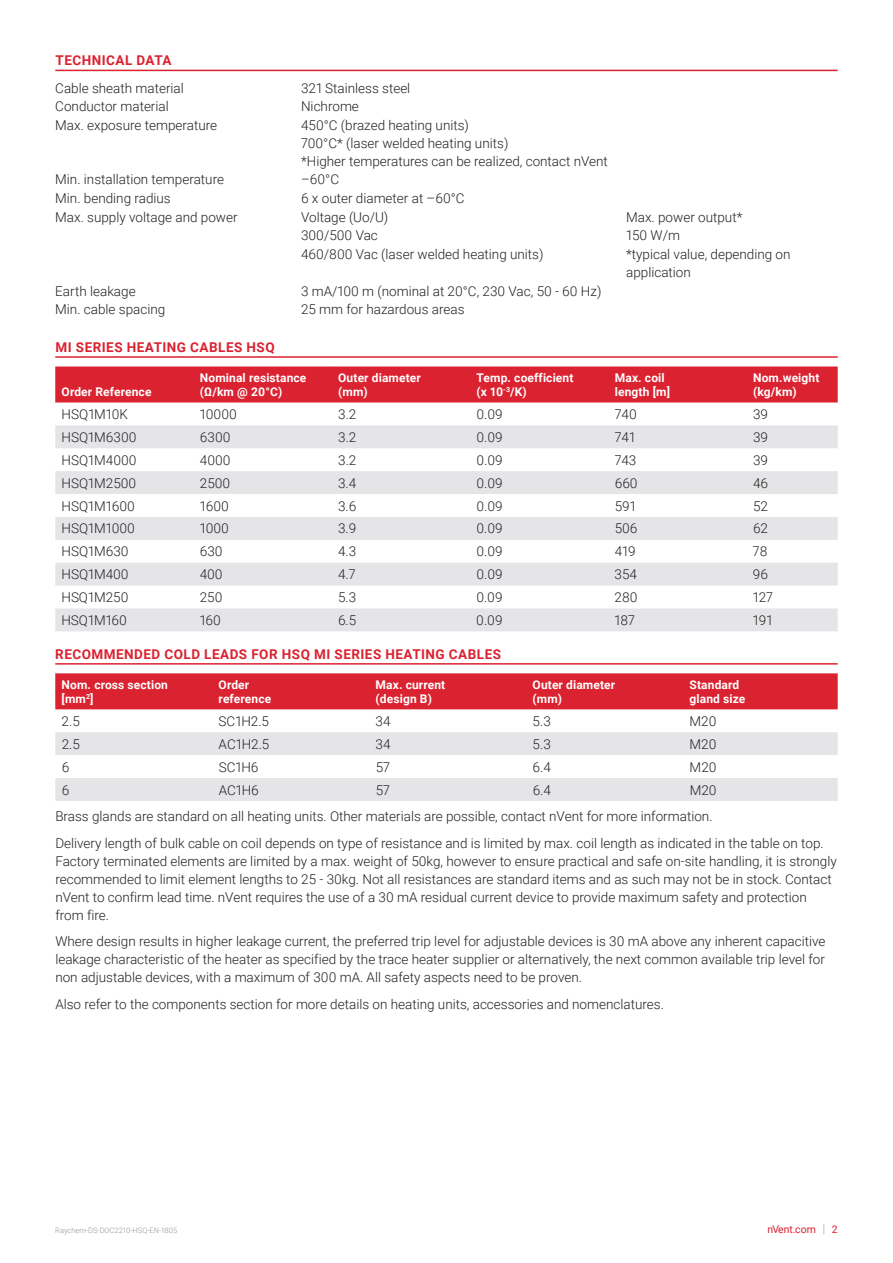
<style>
.page{position:relative;width:893px;height:1263px;background:#fff}
.page>*{position:absolute;margin:0;border:0;box-sizing:border-box;transform-origin:0 0}
.t1{font:300 13.5px/18px "Roboto";color:#231f20}
.t2{font:700 13.5px "Roboto";letter-spacing:.035em;color:#db2230}
.t3{font:700 12px/14.2px "Roboto";letter-spacing:.01em;color:#fff}
.t4{font:10.5px "Roboto";color:#db2230}
.t5{font:300 7.5px "Roboto";color:#8f959e}
.s1{font-weight:300;font-size:12.6px;color:#8f959e}
</style>
<div class="page">
<hr style="left:55px;top:70px;width:783px;height:1px;background:#db2230">
<hr style="left:55px;top:356px;width:783px;height:2px;background:#db2230">
<hr style="left:55px;top:663px;width:783px;height:2px;background:#db2230">
<div style="left:55px;top:366px;width:783px;height:36px;background:#db2230"></div>
<svg style="left:55px;top:425px;width:783px;height:206px;fill:#e5e5e8"></svg>
<div style="left:55px;top:673px;width:783px;height:36px;background:#db2230"></div>
<svg style="left:55px;top:732px;width:783px;height:69px;fill:#e5e5e8"></svg>
<p class="t2" style="left:56px;top:51px;width:117px">TECHNICAL DATA</p>
<p class="t1" style="left:55px;top:78px;width:130px">Cable sheath material</p>
<p class="t1" style="left:301px;top:78px;width:111px">321 Stainless steel</p>
<p class="t1" style="left:55px;top:97px;width:115px">Conductor material</p>
<p class="t1" style="left:301px;top:97px;width:59px">Nichrome</p>
<p class="t1" style="left:55px;top:115px;width:163px">Max. exposure temperature</p>
<p class="t1" style="left:301px;top:115px;width:308px">450°C (brazed heating units)<br>700°C* (laser welded heating units)<br>*Higher temperatures can be realized, contact nVent</p>
<p class="t1" style="left:55px;top:170px;width:170px">Min. installation temperature</p>
<p class="t1" style="left:301px;top:170px;width:40px">–60°C</p>
<p class="t1" style="left:55px;top:189px;width:117px">Min. bending radius</p>
<p class="t1" style="left:301px;top:189px;width:165px">6 x outer diameter at –60°C</p>
<p class="t1" style="left:55px;top:207px;width:184px">Max. supply voltage and power</p>
<p class="t1" style="left:301px;top:207px;width:89px">Voltage (Uo/U)</p>
<p class="t1" style="left:626px;top:207px;width:118px">Max. power output*</p>
<p class="t1" style="left:301px;top:226px;width:78px">300/500 Vac</p>
<p class="t1" style="left:626px;top:226px;width:55px">150 W/m</p>
<p class="t1" style="left:301px;top:245px;width:244px">460/800 Vac (laser welded heating units)</p>
<p class="t1" style="left:626px;top:245px;width:166px">*typical value, depending on application</p>
<p class="t1" style="left:55px;top:281px;width:82px">Earth leakage</p>
<p class="t1" style="left:301px;top:281px;width:302px">3 mA/100 m (nominal at 20°C, 230 Vac, 50 - 60 Hz)</p>
<p class="t1" style="left:55px;top:300px;width:111px">Min. cable spacing</p>
<p class="t1" style="left:301px;top:300px;width:165px">25 mm for hazardous areas</p>
<p class="t2" style="left:55px;top:338px;width:221px">MI SERIES HEATING CABLES HSQ</p>
<p class="t3" style="left:62px;top:384px;width:91px">Order Reference</p>
<p class="t3" style="left:200px;top:370px;width:108px">Nominal resistance (Ω/km @ 20°C)</p>
<p class="t3" style="left:338px;top:370px;width:84px">Outer diameter (mm)</p>
<p class="t3" style="left:477px;top:370px;width:98px">Temp. coefficient (x 10<sup>-3</sup>/K)</p>
<p class="t3" style="left:615px;top:370px;width:57px">Max. coil length [m]</p>
<p class="t3" style="left:753px;top:370px;width:68px">Nom.weight (kg/km)</p>
<p class="t1" style="left:62px;top:405px;width:68px">HSQ1M10K</p>
<p class="t1" style="left:200px;top:405px;width:38px">10000</p>
<p class="t1" style="left:338px;top:405px;width:20px">3.2</p>
<p class="t1" style="left:477px;top:405px;width:28px">0.09</p>
<p class="t1" style="left:615px;top:405px;width:23px">740</p>
<p class="t1" style="left:753px;top:405px;width:17px">39</p>
<p class="t1" style="left:62px;top:428px;width:76px">HSQ1M6300</p>
<p class="t1" style="left:200px;top:428px;width:32px">6300</p>
<p class="t1" style="left:338px;top:428px;width:20px">3.2</p>
<p class="t1" style="left:476px;top:428px;width:28px">0.09</p>
<p class="t1" style="left:615px;top:428px;width:22px">741</p>
<p class="t1" style="left:753px;top:428px;width:17px">39</p>
<p class="t1" style="left:62px;top:450px;width:77px">HSQ1M4000</p>
<p class="t1" style="left:200px;top:450px;width:32px">4000</p>
<p class="t1" style="left:338px;top:450px;width:20px">3.2</p>
<p class="t1" style="left:476px;top:450px;width:28px">0.09</p>
<p class="t1" style="left:615px;top:450px;width:23px">743</p>
<p class="t1" style="left:753px;top:450px;width:17px">39</p>
<p class="t1" style="left:62px;top:473px;width:76px">HSQ1M2500</p>
<p class="t1" style="left:200px;top:473px;width:32px">2500</p>
<p class="t1" style="left:338px;top:473px;width:20px">3.4</p>
<p class="t1" style="left:476px;top:473px;width:28px">0.09</p>
<p class="t1" style="left:615px;top:473px;width:24px">660</p>
<p class="t1" style="left:753px;top:473px;width:17px">46</p>
<p class="t1" style="left:62px;top:496px;width:75px">HSQ1M1600</p>
<p class="t1" style="left:200px;top:496px;width:31px">1600</p>
<p class="t1" style="left:338px;top:496px;width:20px">3.6</p>
<p class="t1" style="left:476px;top:496px;width:28px">0.09</p>
<p class="t1" style="left:615px;top:496px;width:23px">591</p>
<p class="t1" style="left:753px;top:496px;width:16px">52</p>
<p class="t1" style="left:62px;top:519px;width:75px">HSQ1M1000</p>
<p class="t1" style="left:200px;top:519px;width:31px">1000</p>
<p class="t1" style="left:338px;top:519px;width:20px">3.9</p>
<p class="t1" style="left:476px;top:519px;width:28px">0.09</p>
<p class="t1" style="left:615px;top:519px;width:24px">506</p>
<p class="t1" style="left:753px;top:519px;width:17px">62</p>
<p class="t1" style="left:61px;top:542px;width:69px">HSQ1M630</p>
<p class="t1" style="left:200px;top:542px;width:24px">630</p>
<p class="t1" style="left:338px;top:542px;width:20px">4.3</p>
<p class="t1" style="left:476px;top:542px;width:28px">0.09</p>
<p class="t1" style="left:615px;top:542px;width:23px">419</p>
<p class="t1" style="left:753px;top:542px;width:16px">78</p>
<p class="t1" style="left:61px;top:565px;width:69px">HSQ1M400</p>
<p class="t1" style="left:200px;top:565px;width:24px">400</p>
<p class="t1" style="left:338px;top:565px;width:19px">4.7</p>
<p class="t1" style="left:476px;top:565px;width:28px">0.09</p>
<p class="t1" style="left:615px;top:565px;width:24px">354</p>
<p class="t1" style="left:753px;top:565px;width:17px">96</p>
<p class="t1" style="left:61px;top:588px;width:68px">HSQ1M250</p>
<p class="t1" style="left:200px;top:588px;width:24px">250</p>
<p class="t1" style="left:338px;top:588px;width:20px">5.3</p>
<p class="t1" style="left:476px;top:588px;width:28px">0.09</p>
<p class="t1" style="left:615px;top:588px;width:24px">280</p>
<p class="t1" style="left:753px;top:588px;width:22px">127</p>
<p class="t1" style="left:61px;top:611px;width:67px">HSQ1M160</p>
<p class="t1" style="left:200px;top:611px;width:23px">160</p>
<p class="t1" style="left:338px;top:611px;width:20px">6.5</p>
<p class="t1" style="left:476px;top:611px;width:28px">0.09</p>
<p class="t1" style="left:615px;top:611px;width:22px">187</p>
<p class="t1" style="left:753px;top:611px;width:21px">191</p>
<p class="t2" style="left:55px;top:645px;width:447px">RECOMMENDED COLD LEADS FOR HSQ MI SERIES HEATING CABLES</p>
<p class="t3" style="left:62px;top:677px;width:108px">Nom. cross section [mm<sup>2</sup>]</p>
<p class="t3" style="left:219px;top:677px;width:54px">Order reference</p>
<p class="t3" style="left:376px;top:677px;width:71px">Max. current (design B)</p>
<p class="t3" style="left:533px;top:677px;width:84px">Outer diameter (mm)</p>
<p class="t3" style="left:690px;top:677px;width:57px">Standard gland size</p>
<p class="t1" style="left:62px;top:711px;width:20px">2.5</p>
<p class="t1" style="left:219px;top:711px;width:52px">SC1H2.5</p>
<p class="t1" style="left:376px;top:711px;width:16px">34</p>
<p class="t1" style="left:533px;top:711px;width:20px">5.3</p>
<p class="t1" style="left:690px;top:711px;width:28px">M20</p>
<p class="t1" style="left:62px;top:734px;width:20px">2.5</p>
<p class="t1" style="left:219px;top:734px;width:52px">AC1H2.5</p>
<p class="t1" style="left:376px;top:734px;width:16px">34</p>
<p class="t1" style="left:533px;top:734px;width:20px">5.3</p>
<p class="t1" style="left:690px;top:734px;width:28px">M20</p>
<p class="t1" style="left:62px;top:757px;width:9px">6</p>
<p class="t1" style="left:219px;top:757px;width:41px">SC1H6</p>
<p class="t1" style="left:376px;top:757px;width:16px">57</p>
<p class="t1" style="left:533px;top:757px;width:20px">6.4</p>
<p class="t1" style="left:690px;top:757px;width:28px">M20</p>
<p class="t1" style="left:62px;top:780px;width:9px">6</p>
<p class="t1" style="left:219px;top:780px;width:42px">AC1H6</p>
<p class="t1" style="left:376px;top:780px;width:16px">57</p>
<p class="t1" style="left:533px;top:780px;width:20px">6.4</p>
<p class="t1" style="left:55px;top:776px;width:770px;line-height:26.7px;text-indent:634px">M20<br>Brass glands are standard on all heating units. Other materials are possible, contact nVent for more information.<br>Delivery length of bulk cable on coil depends on type of resistance and is limited by max. coil length as indicated in the table on top.</p>
<p class="t1" style="left:55px;top:852px;width:783px">Factory terminated elements are limited by a max. weight of 50kg, however to ensure practical and safe on-site handling, it is strongly recommended to limit element lengths to 25 - 30kg. Not all resistances are standard items and as such may not be in stock. Contact nVent to confirm lead time. nVent requires the use of a 30 mA residual current device to provide maximum safety and protection from fire.</p>
<p class="t1" style="left:55px;top:932px;width:772px;text-align:justify">Where design results in higher leakage current, the preferred trip level for adjustable devices is 30 mA above any inherent capacitive leakage characteristic of the heater as specified by the trace heater supplier or alternatively, the next common available trip level for non adjustable devices, with a maximum of 300 mA. All safety aspects need to be proven.</p>
<p class="t1" style="left:55px;top:994px;width:610px">Also refer to the components section for more details on heating units, accessories and nomenclatures.</p>
<p class="t5" style="left:55px;top:1225px;width:124px">Raychem-DS-DOC2210-HSQ-EN-1805</p>
<p class="t4" style="left:767px;top:1222px;width:72px">nVent.com <span class="s1">|</span> 2</p>
</div>
